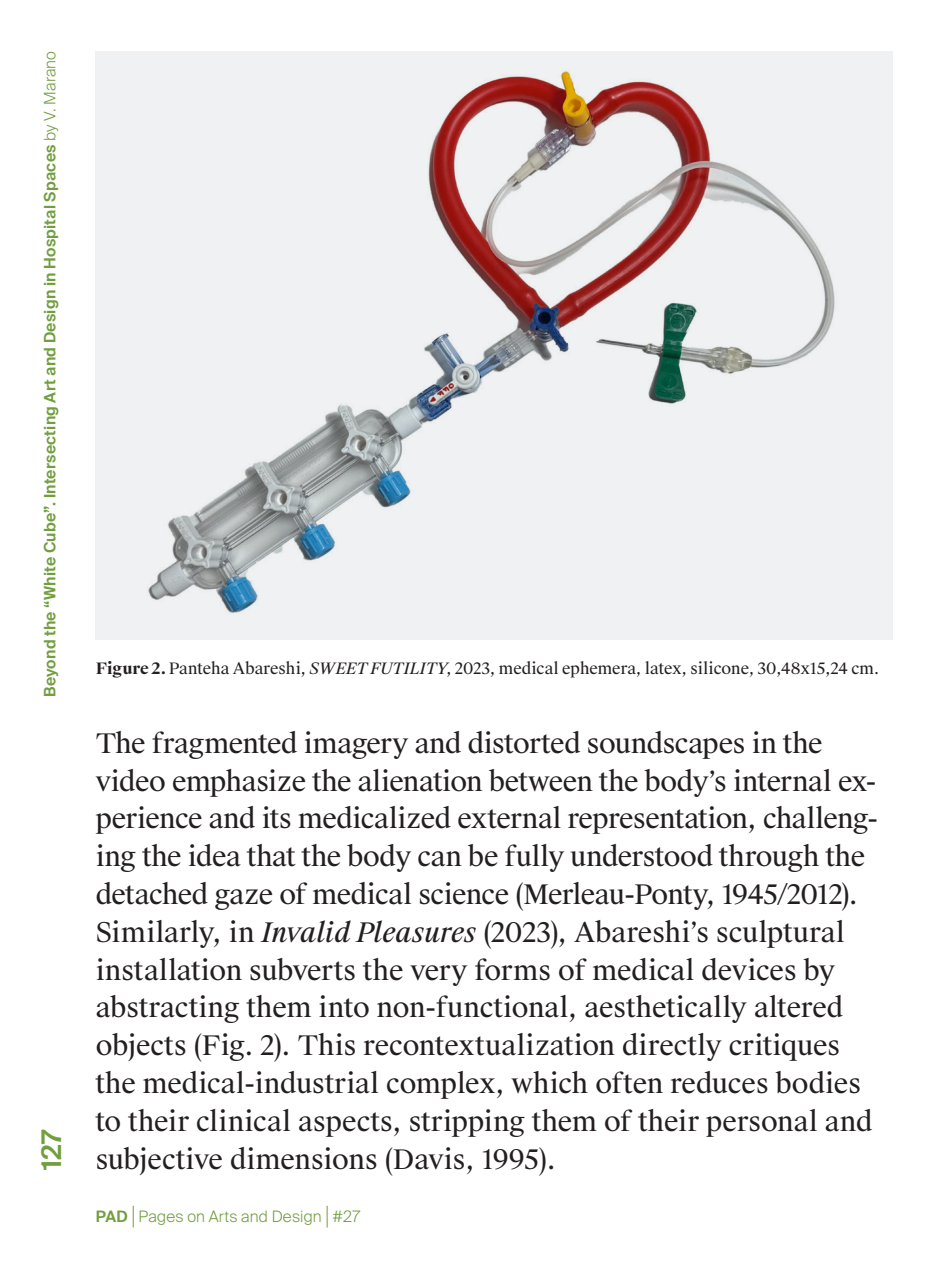
<style>
.page{position:relative;width:944px;height:1276px;background:#fff}
.page>*{position:absolute;margin:0;border:0;box-sizing:border-box;transform-origin:0 0}
.TESTO_ARTICOLI{font:27px/37.8px "Suisse Works";letter-spacing:-.01em;color:#231f20}
.t1{font:600 27px "Suisse Intl";color:#719e3f}
.DIDASCALIA{font:15.75px "Suisse Works";color:#231f20}
.t2{font:600 15.75px "Suisse Intl";letter-spacing:.015em;color:#719e3f}
.t3{font:300 15.75px "Suisse Intl";letter-spacing:.015em;color:#719e3f}
.s1{font-weight:300}
.s2{font-weight:700}
.s3{font-style:italic}
.s4{font-weight:600}
</style>
<div class="page">
<svg style="left:133px;top:1205px;width:1px;height:22px"></svg>
<svg style="left:327px;top:1205px;width:1px;height:22px"></svg>
<div style="left:96px;top:51px;width:797px;height:588px;background:#f0f1f2"></div>
<img style="left:148px;top:71px;width:687px;height:542px">
<p class="t2" style="left:41px;top:697px;width:647px;rotate:-90deg">Beyond the “White Cube”. Intersecting Art and Design in Hospital Spaces <span class="s1">by V. Marano</span></p>
<p class="t1" style="left:36px;top:1170px;width:42px;rotate:-90deg">127</p>
<p class="DIDASCALIA" style="left:96px;top:658px;width:785px"><span class="s2">Figure 2.</span> Panteha Abareshi, <span class="s3">SWEET FUTILITY</span>, 2023, medical ephemera, latex, silicone, 30,48x15,24 cm.</p>
<p class="TESTO_ARTICOLI" style="left:96px;top:725px;width:784px">The fragmented imagery and distorted soundscapes in the video emphasize the alienation between the body’s internal ex&shy;perience and its medicalized external representation, challeng&shy;ing the idea that the body can be fully understood through the detached gaze of medical science (Merleau-Ponty, 1945/2012).</p>
<p class="TESTO_ARTICOLI" style="left:96px;top:914px;width:778px">Similarly, in <span class="s3">Invalid Pleasures</span> (2023), Abareshi’s sculptural installation subverts the very forms of medical devices by abstracting them into non-functional, aesthetically altered objects (Fig. 2). This recontextualization directly critiques the medical-industrial complex, which often reduces bodies to their clinical aspects, stripping them of their personal and subjective dimensions (Davis, 1995).</p>
<p class="t3" style="left:96px;top:1207px;width:266px"><span class="s4">PAD</span> Pages on Arts and Design #27</p>
</div>
